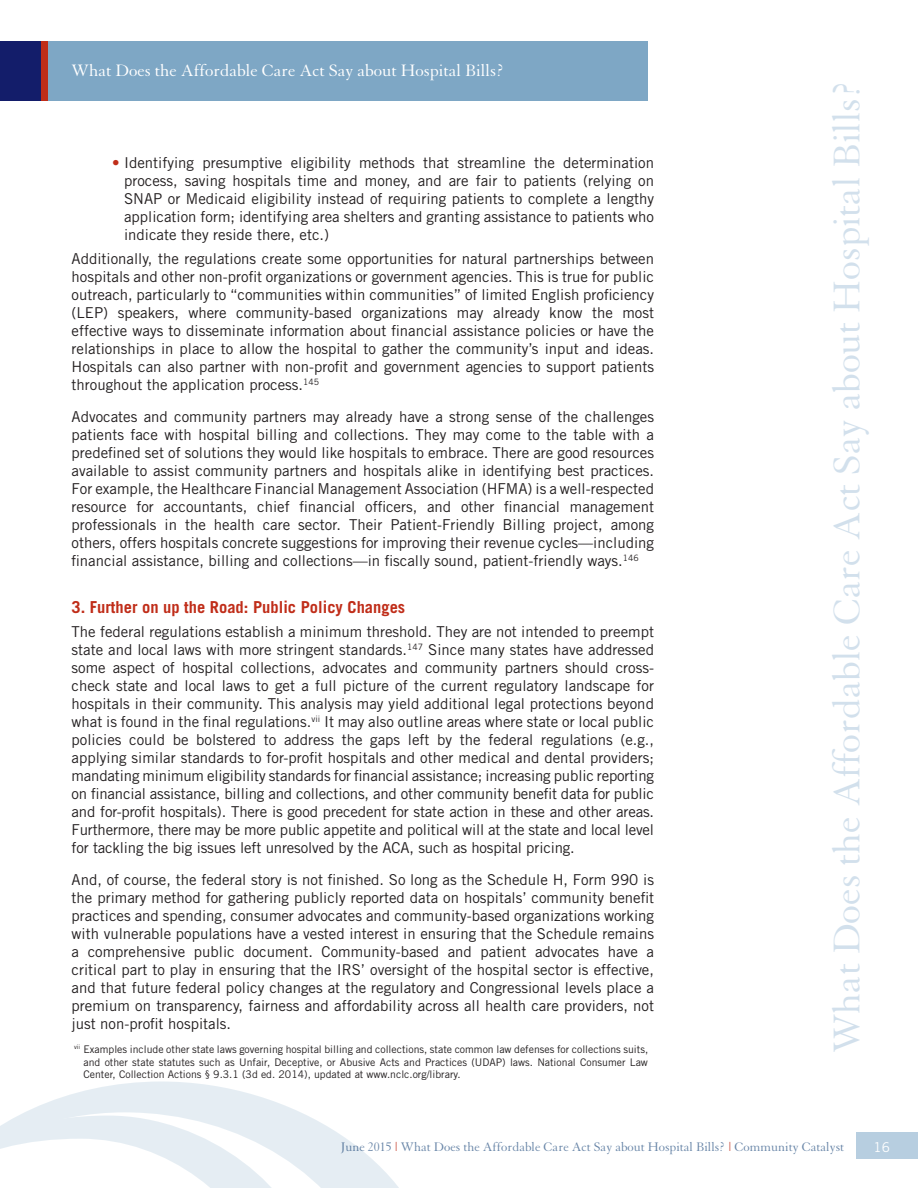
<style>
.page{position:relative;width:918px;height:1188px;background:#fff}
.page>*{position:absolute;margin:0;border:0;box-sizing:border-box;transform-origin:0 0}
.t1{font:40.5px "Granjon";color:#d2e0ec}
.t2{font:18px "Granjon";color:#fff}
.t3{font:700 16.5px "Trade Gothic";color:#c02d19}
.t4{font:15px/18px "Trade Gothic";color:#231f20;text-align:justify}
.t5{font:13.5px "Granjon";color:#6986a8}
.t6{font:13.5px "Trade Gothic";color:#fff}
.t7{font:10.5px/12.6px "Trade Gothic";color:#231f20;text-align:justify}
.s1{color:#c02d19}
</style>
<div class="page">
<div style="left:0;top:42px;width:648px;height:59px;background:#7ea7c5"></div>
<div style="left:0;top:42px;width:48px;height:59px;background:#c02d19"></div>
<div style="left:0;top:42px;width:40px;height:59px;background:#131d6a"></div>
<div style="left:857px;top:1133px;width:61px;height:26px;background:#b7cee0"></div>
<svg style="left:18px;top:1081px;width:381px;height:107px;fill:#eaf1f5"></svg>
<svg style="left:0;top:1116px;width:314px;height:72px"></svg>
<p class="t2" style="left:72px;top:61px;width:434px">What Does the Affordable Care Act Say about Hospital Bills?</p>
<p class="t4" style="left:124px;top:153px;width:531px;text-indent:-12px"><span class="s1">•</span> Identifying presumptive eligibility methods that streamline the determination process, saving hospitals time and money, and are fair to patients (relying on SNAP or Medicaid eligibility instead of requiring patients to complete a lengthy application form; identifying area shelters and granting assistance to patients who indicate they reside there, etc.)</p>
<p class="t4" style="left:72px;top:250px;width:584px">Additionally, the regulations create some opportunities for natural partnerships between hospitals and other non-profit organizations or government agencies. This is true for public outreach, particularly to “communities within communities” of limited English proficiency (LEP) speakers, where community-based organizations may already know the most effective ways to disseminate information about financial assistance policies or have the relationships in place to allow the hospital to gather the community’s input and ideas.<br>Hospitals can also partner with non-profit and government agencies to support patients throughout the application process.<sup>145</sup></p>
<p class="t4" style="left:72px;top:407px;width:584px">Advocates and community partners may already have a strong sense of the challenges patients face with hospital billing and collections. They may come to the table with a predefined set of solutions they would like hospitals to embrace. There are good resources available to assist community partners and hospitals alike in identifying best practices.<br>For example, the Healthcare Financial Management Association (HFMA) is a well-respected resource for accountants, chief financial officers, and other financial management professionals in the health care sector. Their Patient-Friendly Billing project, among others, offers hospitals concrete suggestions for improving their revenue cycles—including financial assistance, billing and collections—in fiscally sound, patient-friendly ways.<sup>146</sup></p>
<p class="t3" style="left:72px;top:597px;width:335px">3. Further on up the Road: Public Policy Changes</p>
<p class="t4" style="left:72px;top:623px;width:584px">The federal regulations establish a minimum threshold. They are not intended to preempt state and local laws with more stringent standards.<sup>147</sup> Since many states have addressed some aspect of hospital collections, advocates and community partners should cross&shy;check state and local laws to get a full picture of the current regulatory landscape for hospitals in their community. This analysis may yield additional legal protections beyond what is found in the final regulations.<sup>vii</sup> It may also outline areas where state or local public policies could be bolstered to address the gaps left by the federal regulations (e.g., applying similar standards to for-profit hospitals and other medical and dental providers; mandating minimum eligibility standards for financial assistance; increasing public reporting on financial assistance, billing and collections, and other community benefit data for public and for-profit hospitals). There is good precedent for state action in these and other areas.<br>Furthermore, there may be more public appetite and political will at the state and local level for tackling the big issues left unresolved by the ACA, such as hospital pricing.</p>
<p class="t4" style="left:72px;top:870px;width:584px">And, of course, the federal story is not finished. So long as the Schedule H, Form 990 is the primary method for gathering publicly reported data on hospitals’ community benefit practices and spending, consumer advocates and community-based organizations working with vulnerable populations have a vested interest in ensuring that the Schedule remains a comprehensive public document. Community-based and patient advocates have a critical part to play in ensuring that the IRS’ oversight of the hospital sector is effective, and that future federal policy changes at the regulatory and Congressional levels place a premium on transparency, fairness and affordability across all health care providers, not just non-profit hospitals.</p>
<p class="t7" style="left:83px;top:1043px;width:566px;text-indent:-9px"><sup>vii</sup> Examples include other state laws governing hospital billing and collections, state common law defenses for collections suits, and other state statutes such as Unfair, Deceptive, or Abusive Acts and Practices (UDAP) laws. National Consumer Law Center, Collection Actions § 9.3.1 (3d ed. 2014), updated at www.nclc.org/library.</p>
<h1 class="t1" style="left:825px;top:1053px;width:975px;rotate:-90deg">What Does the Affordable Care Act Say about Hospital Bills?</h1>
<p class="t5" style="left:341px;top:1140px;width:505px">June 2015 <span class="s1">|</span> What Does the Affordable Care Act Say about Hospital Bills? <span class="s1">|</span> Community Catalyst</p>
<p class="t6" style="left:874px;top:1139px;width:18px">16</p>
</div>
